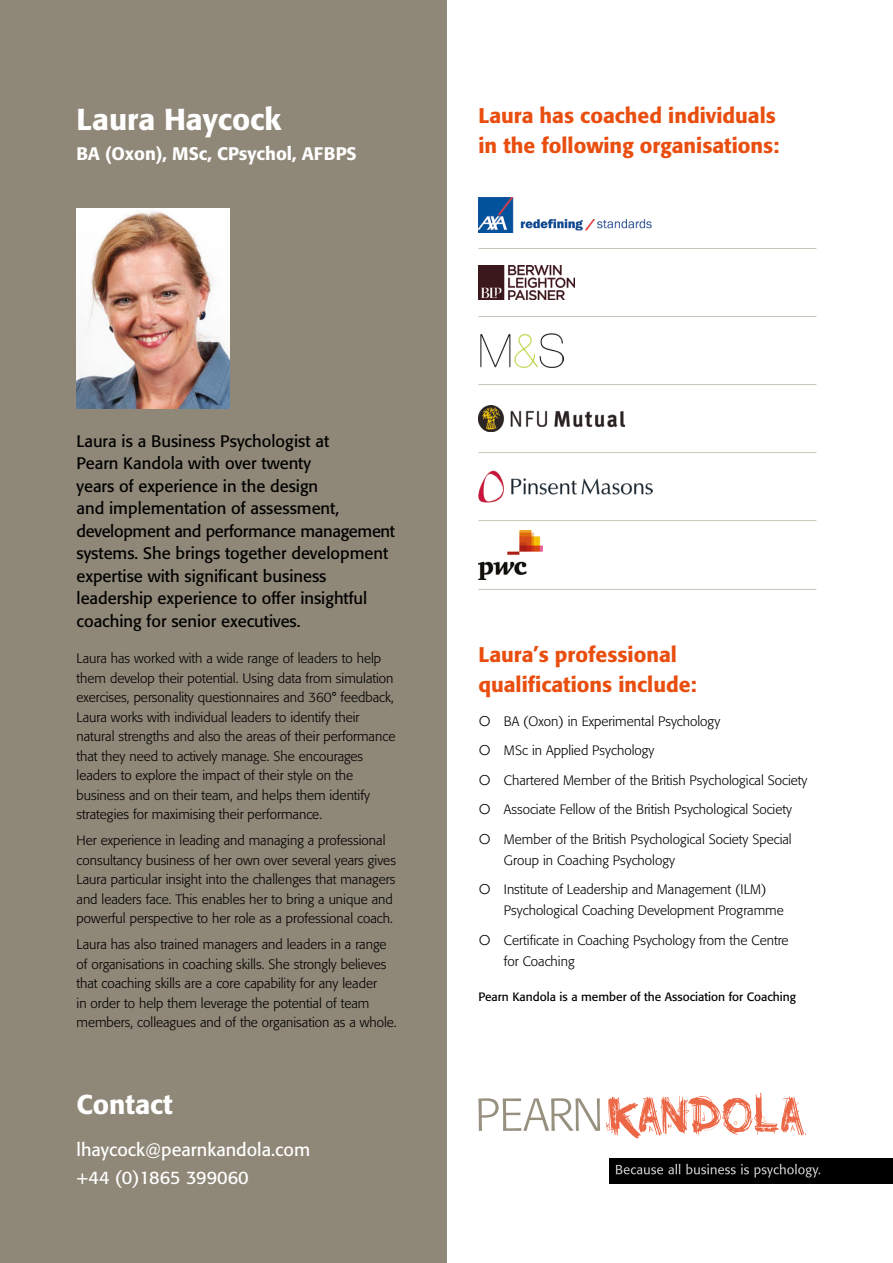
<style>
.page{position:relative;width:893px;height:1263px;background:#fff}
.page>*{position:absolute;margin:0;border:0;box-sizing:border-box;transform-origin:0 0}
.t1{font:500 30px "Formata";color:#fff}
.t2{font:500 27px "Formata";color:#fff}
.t3{font:500 21px/30px "Formata";color:#e94e0f}
.t4{font:18px/28.5px "Formata";color:#fff}
.t5{font:500 18px "Formata";color:#fff}
.t6{font:16.5px/22.5px "Formata";color:#000}
.t7{font:300 13.5px/19.5px "Formata";color:#000}
.t8{font:12px "Formata";color:#000}
</style>
<div class="page">
<div style="left:0;top:0;width:446px;height:1263px;background:#8f8777"></div>
<img style="left:77px;top:208px;width:153px;height:200px">
<img style="left:478px;top:531px;width:65px;height:48px">
<svg style="left:478px;top:1098px;width:122px;height:33px"></svg>
<svg style="left:606px;top:1093px;width:200px;height:45px"></svg>
<div style="left:610px;top:1158px;width:283px;height:26px;background:#000"></div>
<svg style="left:616px;top:1164px;width:64px;height:10px"></svg>
<svg style="left:686px;top:1164px;width:134px;height:13px"></svg>
<hr style="left:478px;top:384px;width:338px;height:1px;background:#c9c4b9">
<hr style="left:478px;top:520px;width:338px;height:1px;background:#c9c4b9">
<hr style="left:478px;top:589px;width:338px;height:1px;background:#c9c4b9">
<hr style="left:478px;top:316px;width:338px;height:1px;background:#c9c4b9">
<hr style="left:478px;top:452px;width:338px;height:1px;background:#c9c4b9">
<hr style="left:478px;top:248px;width:338px;height:1px;background:#c9c4b9">
<img style="left:478px;top:405px;width:146px;height:26px">
<img style="left:478px;top:265px;width:96px;height:34px">
<img style="left:478px;top:471px;width:175px;height:32px">
<img style="left:480px;top:333px;width:83px;height:35px">
<img style="left:478px;top:198px;width:174px;height:35px">
<h1 class="t1" style="left:77px;top:101px;width:206px">Laura Haycock</h1>
<h3 class="t5" style="left:77px;top:143px;width:282px">BA (Oxon), MSc, CPsychol, AFBPS</h3>
<h3 class="t3" style="left:478px;top:100px;width:302px">Laura has coached individuals in the following organisations:</h3>
<p class="t6" style="left:77px;top:430px;width:320px">Laura is a Business Psychologist at<br>Pearn Kandola with over twenty<br>years of experience in the design<br>and implementation of assessment, development and performance management systems. She brings together development expertise with significant business leadership experience to offer insightful coaching for senior executives.</p>
<p class="t7" style="left:77px;top:649px;width:320px">Laura has worked with a wide range of leaders to help them develop their potential. Using data from simulation exercises, personality questionnaires and 360° feedback, Laura works with individual leaders to identify their natural strengths and also the areas of their performance that they need to actively manage. She encourages leaders to explore the impact of their style on the business and on their team, and helps them identify strategies for maximising their performance.</p>
<p class="t7" style="left:77px;top:831px;width:321px">Her experience in leading and managing a professional consultancy business of her own over several years gives Laura particular insight into the challenges that managers and leaders face. This enables her to bring a unique and powerful perspective to her role as a professional coach.</p>
<p class="t7" style="left:77px;top:935px;width:322px">Laura has also trained managers and leaders in a range of organisations in coaching skills. She strongly believes that coaching skills are a core capability for any leader<br>in order to help them leverage the potential of team members, colleagues and of the organisation as a whole.</p>
<h2 class="t2" style="left:77px;top:1088px;width:98px">Contact</h2>
<h3 class="t4" style="left:77px;top:1135px;width:235px">lhaycock@pearnkandola.com +44 (0)1865 399060</h3>
<h3 class="t3" style="left:478px;top:639px;width:220px">Laura’s professional qualifications include:</h3>
<p class="t7" style="left:504px;top:706px;width:305px;line-height:29.5px">BA (Oxon) in Experimental Psychology<br>MSc in Applied Psychology<br>Chartered Member of the British Psychological Society Associate Fellow of the British Psychological Society Member of the British Psychological Society Special</p>
<p class="t7" style="left:504px;top:845px;width:264px;line-height:29.5px">Group in Coaching Psychology<br>Institute of Leadership and Management (ILM)</p>
<p class="t7" style="left:504px;top:896px;width:286px;line-height:29.5px">Psychological Coaching Development Programme<br>Certificate in Coaching Psychology from the Centre</p>
<p class="t7" style="left:504px;top:951px;width:72px">for Coaching</p>
<p class="t8" style="left:478px;top:989px;width:319px">Pearn Kandola is a member of the Association for Coaching</p>
</div>
